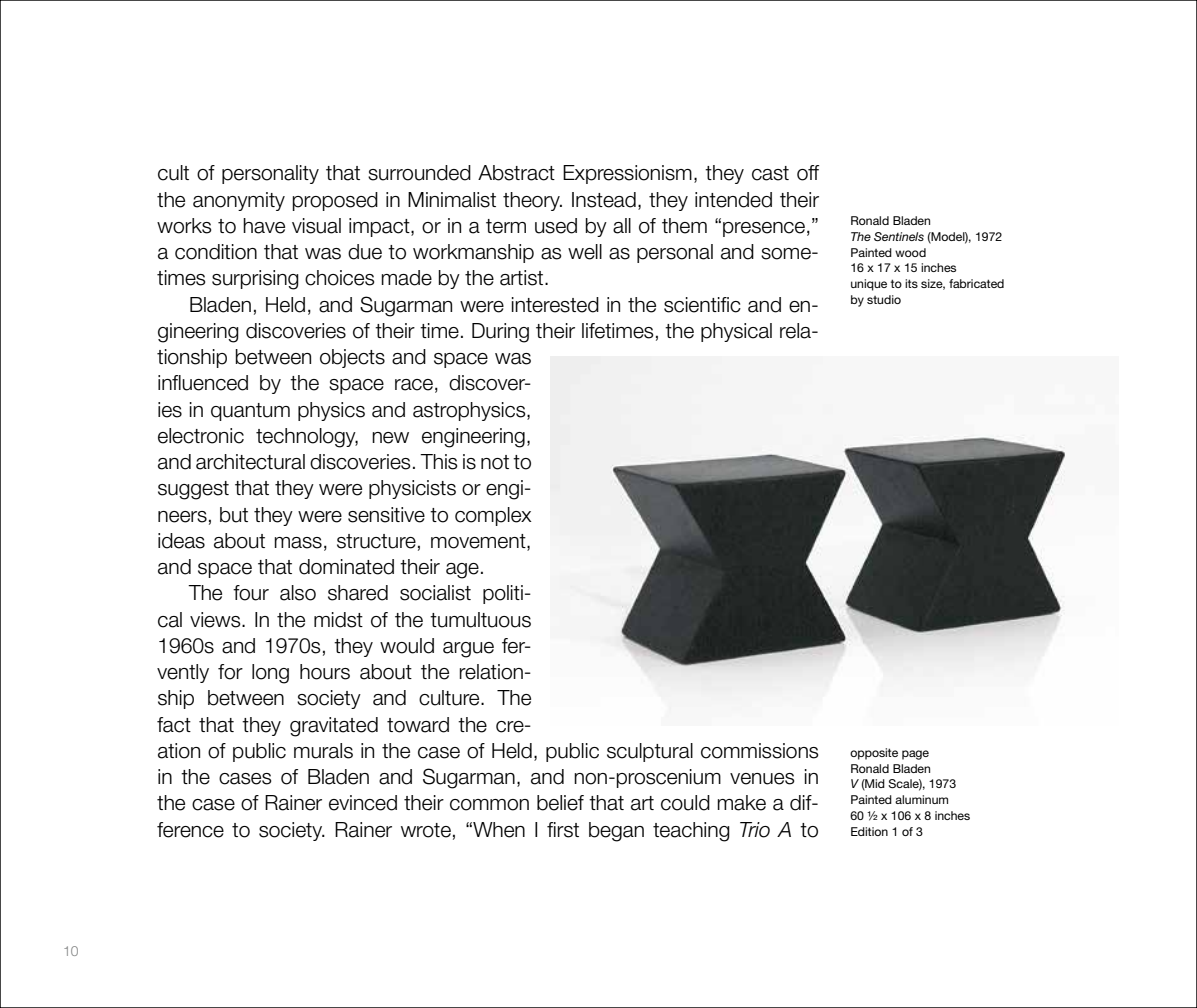
<style>
.page{position:relative;width:1197px;height:1008px;background:#fff}
.page>*{position:absolute;margin:0;border:0;box-sizing:border-box;transform-origin:0 0}
.t1{font:300 21px/26.2px "Helvetica Neue";color:#000;text-align:justify}
.t2{font:300 14px "Helvetica Neue";color:#818383}
.t3{font:12.25px/15.8px "Helvetica Neue";color:#000}
.s1{font-style:italic}
</style>
<div class="page">
<img style="left:551px;top:357px;width:514px;height:356px">
<p class="t2" style="left:63px;top:943px;width:17px">10</p>
<p class="t1" style="left:158px;top:159px;width:663px">cult of personality that surrounded Abstract Expressionism, they cast off the anonymity proposed in Minimalist theory. Instead, they intended their works to have visual impact, or in a term used by all of them “presence,” a condition that was due to workmanship as well as personal and some&shy;times surprising choices made by the artist.</p>
<p class="t1" style="left:189px;top:291px;width:631px">Bladen, Held, and Sugarman were interested in the scientific and en-</p>
<p class="t1" style="left:158px;top:317px;width:663px">gineering discoveries of their time. During their lifetimes, the physical rela-</p>
<p class="t1" style="left:158px;top:343px;width:376px">tionship between objects and space was</p>
<p class="t1" style="left:158px;top:369px;width:376px">influenced by the space race, discover-</p>
<p class="t1" style="left:158px;top:396px;width:376px">ies in quantum physics and astrophysics,</p>
<p class="t1" style="left:158px;top:422px;width:376px">electronic technology, new engineering,</p>
<p class="t1" style="left:158px;top:448px;width:376px">and architectural discoveries. This is not to</p>
<p class="t1" style="left:158px;top:474px;width:376px">suggest that they were physicists or engi-</p>
<p class="t1" style="left:158px;top:501px;width:376px">neers, but they were sensitive to complex</p>
<p class="t1" style="left:158px;top:527px;width:376px">ideas about mass, structure, movement,</p>
<p class="t1" style="left:158px;top:553px;width:329px">and space that dominated their age.</p>
<p class="t1" style="left:189px;top:579px;width:344px">The four also shared socialist politi-</p>
<p class="t1" style="left:158px;top:606px;width:376px">cal views. In the midst of the tumultuous</p>
<p class="t1" style="left:158px;top:632px;width:376px">1960s and 1970s, they would argue fer-</p>
<p class="t1" style="left:158px;top:658px;width:376px">vently for long hours about the relation-</p>
<p class="t1" style="left:158px;top:684px;width:376px">ship between society and culture. The</p>
<p class="t1" style="left:158px;top:711px;width:376px">fact that they gravitated toward the cre-</p>
<p class="t1" style="left:158px;top:737px;width:663px">ation of public murals in the case of Held, public sculptural commissions</p>
<p class="t1" style="left:158px;top:763px;width:663px">in the cases of Bladen and Sugarman, and non-proscenium venues in</p>
<p class="t1" style="left:158px;top:789px;width:663px">the case of Rainer evinced their common belief that art could make a dif-</p>
<p class="t1" style="left:158px;top:816px;width:663px">ference to society. Rainer wrote, “When I first began teaching <span class="s1">Trio A</span> to</p>
<p class="t3" style="left:850px;top:213px;width:156px">Ronald Bladen<br><span class="s1">The Sentinels</span> (Model), 1972<br>Painted wood<br>16 x 17 x 15 inches<br>unique to its size, fabricated by studio</p>
<p class="t3" style="left:850px;top:744px;width:121px">opposite page<br>Ronald Bladen<br><span class="s1">V</span> (Mid Scale), 1973<br>Painted aluminum<br>60 ½ x 106 x 8 inches<br>Edition 1 of 3</p>
</div>
